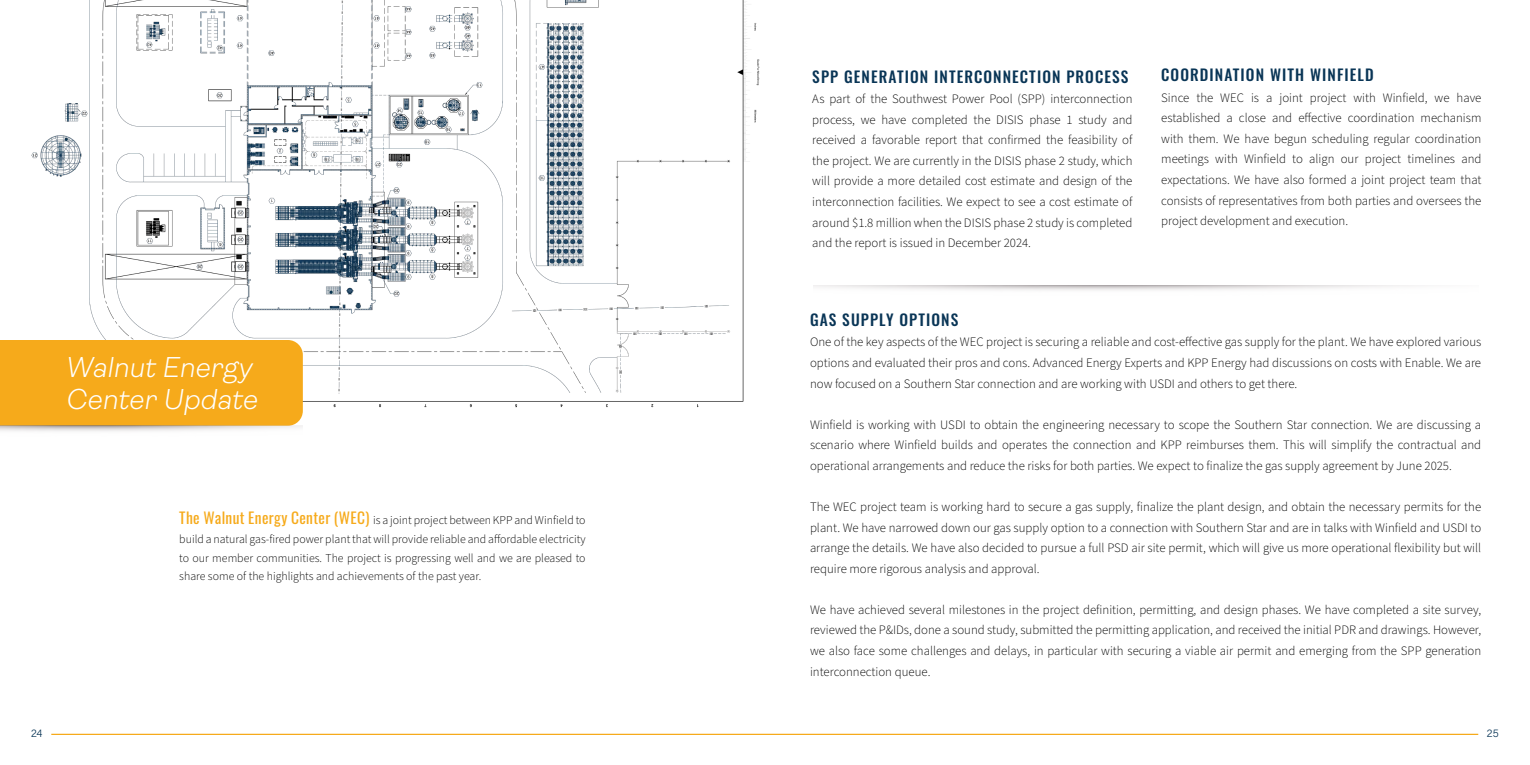
<style>
.page{position:relative;width:1530px;height:765px;background:#fff}
.page>*{position:absolute;margin:0;border:0;box-sizing:border-box;transform-origin:0 0}
.t1{font:italic 300 28.75px/32.5px "Ambit";letter-spacing:.005em;color:#fff}
.body_text{font:500 15.38px "Oswald";letter-spacing:.07em;color:#093556}
.body_text-2{font:300 12.88px/20.6px "Source Sans Pro";color:#000;text-align:justify}
.body_text-3{font:300 11.88px/18.6px "Source Sans Pro";color:#000;text-align:justify}
.t2{font:300 10.62px "Acumin Pro";color:#093556}
.s1{font-family:"Oswald";font-weight:400;font-size:15.38px;color:#f6aa1b}
</style>
<div class="page">
<hr style="left:51px;top:734px;width:1427px;height:1px;background:#f6aa1b">
<img style="left:31px;top:0;width:729px;height:408px">
<div style="left:0;top:340px;width:303px;height:85px;background:#f6aa1b"></div>
<img style="left:0;top:425px;width:303px;height:6px">
<p class="t1" style="left:66px;top:351px;width:193px">Walnut Energy<br>Center Update</p>
<p class="body_text-3" style="left:179px;top:511px;width:408px"><span class="s1">The Walnut Energy Center (WEC)</span> is a joint project between KPP and Winfield to build a natural gas-fired power plant that will provide reliable and affordable electricity to our member communities. The project is progressing well and we are pleased to share some of the highlights and achievements of the past year.</p>
<p class="body_text" style="left:812px;top:68px;width:318px">SPP GENERATION INTERCONNECTION PROCESS</p>
<p class="body_text-2" style="left:812px;top:89px;width:322px">As part of the Southwest Power Pool (SPP) interconnection process, we have completed the DISIS phase 1 study and received a favorable report that confirmed the feasibility of the project. We are currently in the DISIS phase 2 study, which will provide a more detailed cost estimate and design of the interconnection facilities. We expect to see a cost estimate of around $1.8 million when the DISIS phase 2 study is completed and the report is issued in December 2024.</p>
<p class="body_text" style="left:1161px;top:67px;width:214px">COORDINATION WITH WINFIELD</p>
<p class="body_text-2" style="left:1161px;top:88px;width:322px">Since the WEC is a joint project with Winfield, we have established a close and effective coordination mechanism with them. We have begun scheduling regular coordination meetings with Winfield to align our project timelines and expectations. We have also formed a joint project team that consists of representatives from both parties and oversees the project development and execution.</p>
<p class="body_text" style="left:810px;top:312px;width:150px">GAS SUPPLY OPTIONS</p>
<p class="body_text-2" style="left:810px;top:332px;width:673px">One of the key aspects of the WEC project is securing a reliable and cost-effective gas supply for the plant. We have explored various options and evaluated their pros and cons. Advanced Energy Experts and KPP Energy had discussions on costs with Enable. We are now focused on a Southern Star connection and are working with USDI and others to get there.</p>
<p class="body_text-2" style="left:810px;top:415px;width:673px">Winfield is working with USDI to obtain the engineering necessary to scope the Southern Star connection. We are discussing a scenario where Winfield builds and operates the connection and KPP reimburses them. This will simplify the contractual and operational arrangements and reduce the risks for both parties. We expect to finalize the gas supply agreement by June 2025.</p>
<p class="body_text-2" style="left:810px;top:497px;width:673px">The WEC project team is working hard to secure a gas supply, finalize the plant design, and obtain the necessary permits for the plant. We have narrowed down our gas supply option to a connection with Southern Star and are in talks with Winfield and USDI to arrange the details. We have also decided to pursue a full PSD air site permit, which will give us more operational flexibility but will require more rigorous analysis and approval.</p>
<p class="body_text-2" style="left:810px;top:600px;width:673px">We have achieved several milestones in the project definition, permitting, and design phases. We have completed a site survey, reviewed the P&amp;IDs, done a sound study, submitted the permitting application, and received the initial PDR and drawings. However, we also face some challenges and delays, in particular with securing a viable air permit and emerging from the SPP generation interconnection queue.</p>
<p class="t2" style="left:31px;top:726px;width:13px">24</p>
<p class="t2" style="left:1487px;top:726px;width:13px">25</p>
</div>
